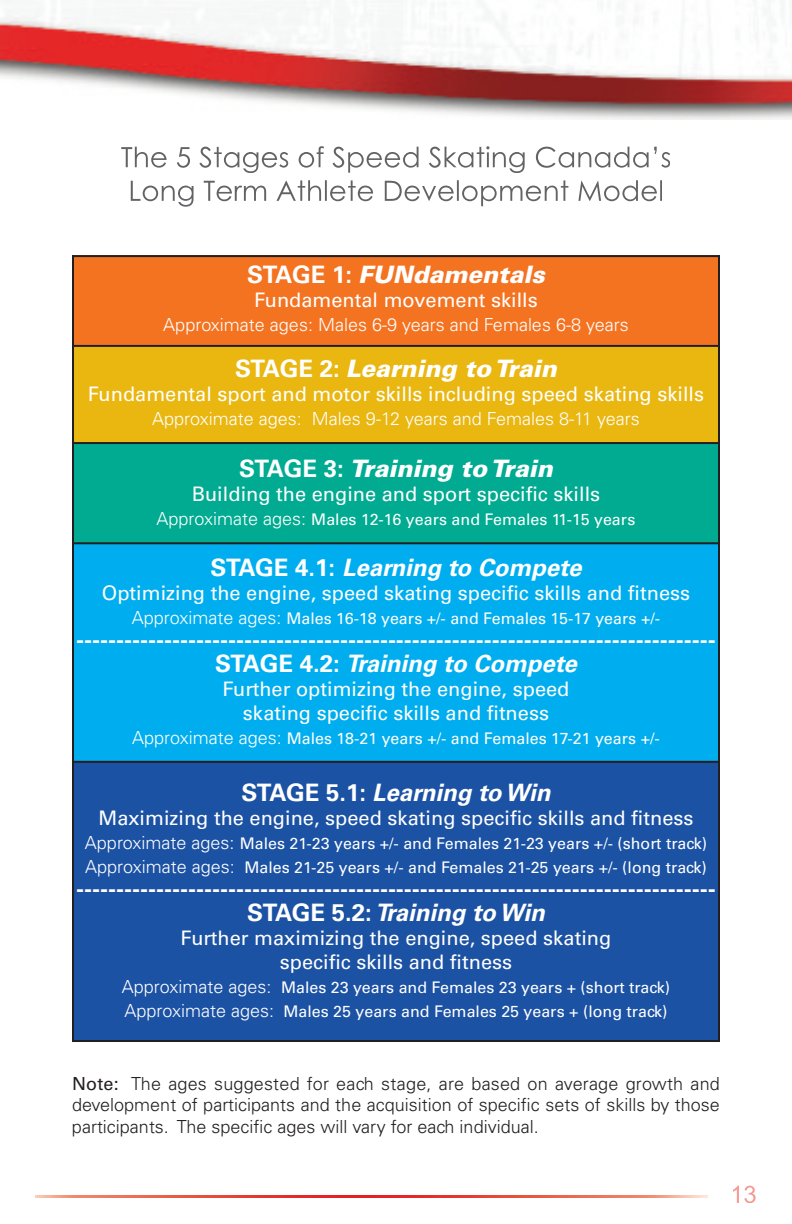
<style>
.page{position:relative;width:792px;height:1224px;background:#fff}
.page>*{position:absolute;margin:0;border:0;box-sizing:border-box;transform-origin:0 0}
.t1{font:700 24px/24px "Univers LT Std";color:#fff;text-align:center}
.t2{font:italic 900 24px "Univers LT Std";color:#fff}
.t3{font:italic 700 24px "Univers LT Std";color:#fff}
.t4{font:20px/24px "Univers LT Std";color:#fff;text-align:center}
.t5{font:300 18px/21.6px "Univers LT Std";color:#231f20;text-align:justify}
.t6{font:300 18px "Univers LT Std";color:#fff}
.t7{font:16px/24px "Univers LT Std";color:#fff}
.s1{font-weight:700;font-style:normal}
.s2{font-weight:300;font-size:18px}
.s3{font-style:normal}
.s4{font-style:italic}
.s5{font-weight:400}
</style>
<div class="page">
<svg style="left:733px;top:1186px;width:23px;height:17px"></svg>
<img style="left:0;top:0;width:792px;height:119px">
<img style="left:36px;top:1196px;width:671px;height:1px">
<div style="left:72px;top:255px;width:648px;height:91px;background:#f47321"></div>
<div style="left:72px;top:346px;width:648px;height:97px;background:#eab610"></div>
<div style="left:72px;top:443px;width:648px;height:100px;background:#00ab91"></div>
<div style="left:72px;top:543px;width:648px;height:219px;background:#00aeef"></div>
<div style="left:72px;top:762px;width:648px;height:280px;background:#1c52a4"></div>
<hr style="left:72px;top:255px;width:2px;height:787px;background:#231f20">
<hr style="left:718px;top:255px;width:2px;height:787px;background:#231f20">
<hr style="left:72px;top:255px;width:648px;height:2px;background:#231f20">
<hr style="left:72px;top:345px;width:648px;height:2px;background:#231f20">
<hr style="left:72px;top:442px;width:648px;height:2px;background:#231f20">
<hr style="left:72px;top:542px;width:648px;height:2px;background:#231f20">
<hr style="left:72px;top:761px;width:648px;height:2px;background:#231f20">
<hr style="left:72px;top:1040px;width:648px;height:2px;background:#231f20">
<svg style="left:121px;top:147px;width:156px;height:26px"></svg>
<svg style="left:131px;top:180px;width:212px;height:27px"></svg>
<h1 class="t2" style="left:247px;top:266px;width:299px"><span class="s1">STAGE 1:</span> FUNdamentals</h1>
<p class="t4" style="left:254px;top:290px;width:285px">Fundamental movement skills</p>
<p class="t6" style="left:163px;top:318px;width:467px">Approximate ages: Males 6-9 years and Females 6-8 years</p>
<h1 class="t2" style="left:235px;top:359px;width:323px"><span class="s1">STAGE 2:</span> Learning toTrain</h1>
<p class="t4" style="left:88px;top:383px;width:618px">Fundamental sport and motor skills including speed skating skills</p>
<p class="t6" style="left:152px;top:412px;width:489px">Approximate ages: Males 9-12 years and Females 8-11 years</p>
<h1 class="t2" style="left:239px;top:460px;width:315px"><span class="s1">STAGE 3:</span> Training toTrain</h1>
<p class="t4" style="left:192px;top:484px;width:410px">Building the engine and sport specific skills</p>
<p class="t7" style="left:157px;top:509px;width:480px"><span class="s2">Approximate ages:</span> Males 12-16 years and Females 11-15 years</p>
<h1 class="t3" style="left:211px;top:559px;width:372px"><span class="s3">STAGE 4.1:</span> Learning to Compete</h1>
<p class="t4" style="left:102px;top:583px;width:590px">Optimizing the engine, speed skating specific skills and fitness</p>
<p class="t7" style="left:132px;top:608px;width:530px"><span class="s2">Approximate ages:</span> Males 16-18 years +/- and Females 15-17 years +/-</p>
<h1 class="t1" style="left:76px;top:630px;width:641px">--------------------------------------------------------------------------------<br>STAGE 4.2: <span class="s4">Training to Compete</span></h1>
<p class="t4" style="left:223px;top:679px;width:348px">Further optimizing the engine, speed skating specific skills and fitness</p>
<p class="t7" style="left:132px;top:728px;width:529px"><span class="s2">Approximate ages:</span> Males 18-21 years +/- and Females 17-21 years +/-</p>
<h1 class="t3" style="left:241px;top:784px;width:311px"><span class="s3">STAGE 5.1:</span> Learning toWin</h1>
<p class="t4" style="left:99px;top:808px;width:596px">Maximizing the engine, speed skating specific skills and fitness</p>
<p class="t7" style="left:85px;top:833px;width:624px"><span class="s2">Approximate ages:</span> Males 21-23 years +/- and Females 21-23 years +/- (short track)<br><span class="s2">Approximate ages:</span> Males 21-25 years +/- and Females 21-25 years +/- (long track)</p>
<h1 class="t1" style="left:76px;top:879px;width:641px">--------------------------------------------------------------------------------<br>STAGE 5.2:<span class="s4">Training toWin</span></h1>
<p class="t4" style="left:181px;top:928px;width:432px">Further maximizing the engine, speed skating specific skills and fitness</p>
<p class="t7" style="left:122px;top:977px;width:550px"><span class="s2">Approximate ages:</span> Males 23 years and Females 23 years + (short track)<br><span class="s2">Approximate ages:</span> Males 25 years and Females 25 years + (long track)</p>
<p class="t5" style="left:72px;top:1074px;width:650px"><span class="s5">Note:</span> The ages suggested for each stage, are based on average growth and development of participants and the acquisition of specific sets of skills by those participants. The specific ages will vary for each individual.</p>
</div>
